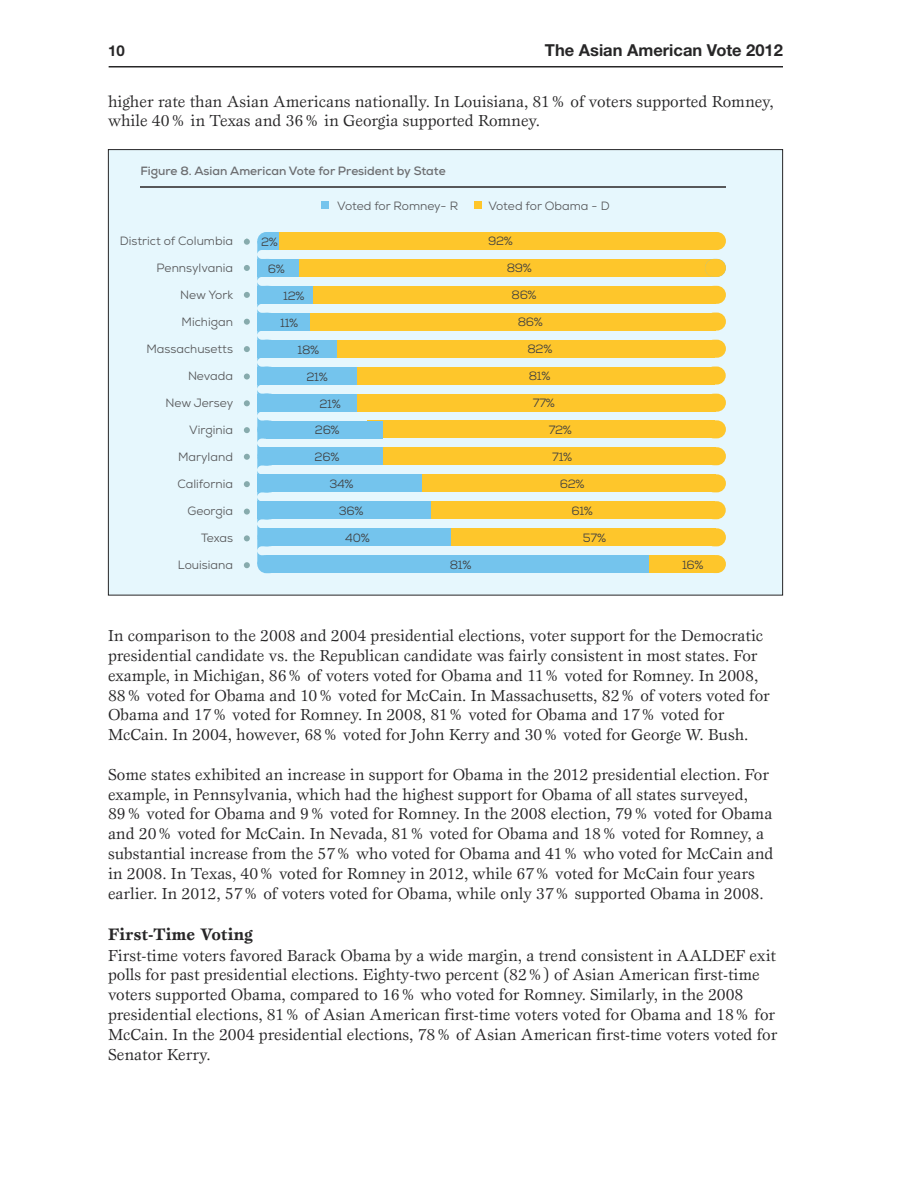
<style>
.page{position:relative;width:918px;height:1188px;background:#fff}
.page>*{position:absolute;margin:0;border:0;box-sizing:border-box;transform-origin:0 0}
.t1{font:700 17.25px "Esprit";color:#272627}
.t2{font:16.5px/19.8px "Esprit";color:#272627}
.t3{font:700 16.5px "Helvetica Neue";color:#272627}
.t4{font:700 15px "Helvetica Neue";color:#272627}
.t5{font:12px "Nexa";color:#57585a}
.t6{font:12px "Nexa";letter-spacing:-.025em;color:#3e3e3f}
.t7{font:700 12px "Nexa";color:#6c6d70}
</style>
<div class="page">
<hr style="left:109px;top:66px;width:674px;height:2px;background:#272627">
<div style="left:108px;top:150px;width:675px;height:445px;background:#e6f7fd"></div>
<div style="left:283px;top:259px;width:432px;height:18px;background:#fec62b"></div>
<hr style="left:140px;top:186px;width:586px;height:2px;background:#57585a">
<div style="left:276px;top:232px;width:439px;height:18px;background:#fec62b"></div>
<div style="left:268px;top:232px;width:10px;height:18px;background:#74c4ed"></div>
<svg style="left:244px;top:239px;width:6px;height:6px"></svg>
<svg style="left:244px;top:265px;width:6px;height:6px"></svg>
<svg style="left:244px;top:292px;width:6px;height:6px"></svg>
<svg style="left:244px;top:319px;width:6px;height:6px"></svg>
<svg style="left:244px;top:400px;width:6px;height:6px"></svg>
<svg style="left:244px;top:427px;width:6px;height:6px"></svg>
<svg style="left:244px;top:346px;width:6px;height:6px"></svg>
<svg style="left:244px;top:374px;width:6px;height:6px"></svg>
<svg style="left:244px;top:454px;width:6px;height:6px"></svg>
<svg style="left:244px;top:535px;width:6px;height:6px"></svg>
<svg style="left:244px;top:562px;width:6px;height:6px"></svg>
<svg style="left:244px;top:481px;width:6px;height:6px"></svg>
<svg style="left:244px;top:509px;width:6px;height:6px"></svg>
<div style="left:257px;top:232px;width:21px;height:18px;background:#74c4ed;border-radius:9px"></div>
<div style="left:705px;top:232px;width:21px;height:18px;background:#fec62b;border-radius:9px"></div>
<div style="left:705px;top:259px;width:21px;height:18px;background:#fec62b;border-radius:9px"></div>
<div style="left:305px;top:313px;width:410px;height:18px;background:#fec62b"></div>
<div style="left:258px;top:313px;width:52px;height:18px;background:#74c4ed"></div>
<div style="left:335px;top:340px;width:380px;height:18px;background:#fec62b"></div>
<div style="left:258px;top:340px;width:79px;height:18px;background:#74c4ed"></div>
<div style="left:351px;top:367px;width:364px;height:18px;background:#fec62b"></div>
<div style="left:258px;top:367px;width:99px;height:18px;background:#74c4ed"></div>
<div style="left:349px;top:394px;width:366px;height:18px;background:#fec62b"></div>
<div style="left:258px;top:394px;width:99px;height:18px;background:#74c4ed"></div>
<div style="left:368px;top:420px;width:347px;height:18px;background:#fec62b"></div>
<div style="left:266px;top:421px;width:116px;height:18px;background:#74c4ed"></div>
<div style="left:258px;top:259px;width:41px;height:18px;background:#74c4ed"></div>
<div style="left:308px;top:286px;width:407px;height:18px;background:#fec62b"></div>
<div style="left:258px;top:286px;width:55px;height:18px;background:#74c4ed"></div>
<div style="left:322px;top:202px;width:7px;height:7px;background:#74c4ed"></div>
<div style="left:475px;top:202px;width:7px;height:7px;background:#fec62b"></div>
<div style="left:705px;top:286px;width:21px;height:18px;background:#fec62b;border-radius:9px"></div>
<div style="left:705px;top:313px;width:21px;height:18px;background:#fec62b;border-radius:9px"></div>
<div style="left:705px;top:340px;width:21px;height:18px;background:#fec62b;border-radius:9px"></div>
<div style="left:705px;top:367px;width:21px;height:18px;background:#fec62b;border-radius:9px"></div>
<div style="left:705px;top:394px;width:21px;height:18px;background:#fec62b;border-radius:9px"></div>
<div style="left:705px;top:420px;width:21px;height:18px;background:#fec62b;border-radius:9px"></div>
<svg style="left:257px;top:241px;width:12px;height:320px"></svg>
<div style="left:257px;top:555px;width:21px;height:18px;background:#74c4ed;border-radius:9px"></div>
<div style="left:330px;top:447px;width:385px;height:18px;background:#fec62b"></div>
<div style="left:258px;top:447px;width:124px;height:18px;background:#74c4ed"></div>
<div style="left:346px;top:474px;width:369px;height:18px;background:#fec62b"></div>
<div style="left:258px;top:474px;width:164px;height:18px;background:#74c4ed"></div>
<div style="left:351px;top:501px;width:364px;height:18px;background:#fec62b"></div>
<div style="left:258px;top:501px;width:173px;height:18px;background:#74c4ed"></div>
<div style="left:402px;top:528px;width:313px;height:18px;background:#fec62b"></div>
<div style="left:258px;top:528px;width:192px;height:18px;background:#74c4ed"></div>
<div style="left:496px;top:555px;width:219px;height:18px;background:#fec62b"></div>
<div style="left:266px;top:555px;width:383px;height:18px;background:#74c4ed"></div>
<div style="left:705px;top:447px;width:21px;height:18px;background:#fec62b;border-radius:9px"></div>
<div style="left:705px;top:474px;width:21px;height:18px;background:#fec62b;border-radius:9px"></div>
<div style="left:705px;top:501px;width:21px;height:18px;background:#fec62b;border-radius:9px"></div>
<div style="left:705px;top:528px;width:21px;height:18px;background:#fec62b;border-radius:9px"></div>
<div style="left:705px;top:555px;width:21px;height:18px;background:#fec62b;border-radius:9px"></div>
<p class="t4" style="left:108px;top:37px;width:18px">10</p>
<p class="t3" style="left:545px;top:35px;width:240px">The Asian American Vote 2012</p>
<p class="t2" style="left:108px;top:92px;width:667px">higher rate than Asian Americans nationally. In Louisiana, 81% of voters supported Romney, while 40% in Texas and 36% in Georgia supported Romney.</p>
<p class="t7" style="left:140px;top:166px;width:307px">Figure 8. Asian American Vote for President by State</p>
<p class="t5" style="left:337px;top:201px;width:122px">Voted for Romney- R</p>
<p class="t5" style="left:488px;top:201px;width:123px">Voted for Obama - D</p>
<p class="t6" style="left:488px;top:237px;width:26px">92%</p>
<p class="t5" style="left:120px;top:236px;width:115px">District of Columbia</p>
<p class="t6" style="left:261px;top:238px;width:18px">2%</p>
<p class="t5" style="left:157px;top:263px;width:78px">Pennsylvania</p>
<p class="t5" style="left:180px;top:290px;width:54px">New York</p>
<p class="t5" style="left:182px;top:317px;width:53px">Michigan</p>
<p class="t5" style="left:146px;top:344px;width:88px">Massachusetts</p>
<p class="t5" style="left:188px;top:371px;width:46px">Nevada</p>
<p class="t5" style="left:166px;top:398px;width:69px">New Jersey</p>
<p class="t5" style="left:189px;top:425px;width:45px">Virginia</p>
<p class="t5" style="left:178px;top:452px;width:56px">Maryland</p>
<p class="t5" style="left:177px;top:479px;width:57px">California</p>
<p class="t5" style="left:187px;top:506px;width:47px">Georgia</p>
<p class="t5" style="left:201px;top:533px;width:33px">Texas</p>
<p class="t5" style="left:178px;top:560px;width:57px">Louisiana</p>
<p class="t6" style="left:507px;top:264px;width:27px">89%</p>
<p class="t6" style="left:512px;top:291px;width:27px">86%</p>
<p class="t6" style="left:268px;top:265px;width:19px">6%</p>
<p class="t6" style="left:283px;top:291px;width:23px">12%</p>
<p class="t6" style="left:518px;top:318px;width:27px">86%</p>
<p class="t6" style="left:528px;top:345px;width:26px">82%</p>
<p class="t6" style="left:529px;top:372px;width:23px">81%</p>
<p class="t6" style="left:533px;top:399px;width:23px">77%</p>
<p class="t6" style="left:549px;top:425px;width:25px">72%</p>
<p class="t6" style="left:280px;top:318px;width:20px">11%</p>
<p class="t6" style="left:297px;top:345px;width:23px">18%</p>
<p class="t6" style="left:306px;top:372px;width:23px">21%</p>
<p class="t6" style="left:319px;top:399px;width:23px">21%</p>
<p class="t6" style="left:315px;top:426px;width:26px">26%</p>
<p class="t6" style="left:552px;top:452px;width:22px">71%</p>
<p class="t6" style="left:560px;top:480px;width:26px">62%</p>
<p class="t6" style="left:571px;top:506px;width:23px">61%</p>
<p class="t6" style="left:583px;top:533px;width:25px">57%</p>
<p class="t6" style="left:315px;top:453px;width:26px">26%</p>
<p class="t6" style="left:330px;top:480px;width:26px">34%</p>
<p class="t6" style="left:339px;top:507px;width:26px">36%</p>
<p class="t6" style="left:345px;top:534px;width:26px">40%</p>
<p class="t6" style="left:450px;top:561px;width:23px">81%</p>
<p class="t6" style="left:682px;top:560px;width:23px">16%</p>
<p class="t2" style="left:108px;top:627px;width:663px">In comparison to the 2008 and 2004 presidential elections, voter support for the Democratic presidential candidate vs. the Republican candidate was fairly consistent in most states. For example, in Michigan, 86% of voters voted for Obama and 11% voted for Romney. In 2008, 88% voted for Obama and 10% voted for McCain. In Massachusetts, 82% of voters voted for Obama and 17% voted for Romney. In 2008, 81% voted for Obama and 17% voted for McCain. In 2004, however, 68% voted for John Kerry and 30% voted for George W. Bush.</p>
<p class="t2" style="left:108px;top:766px;width:667px">Some states exhibited an increase in support for Obama in the 2012 presidential election. For example, in Pennsylvania, which had the highest support for Obama of all states surveyed, 89% voted for Obama and 9% voted for Romney. In the 2008 election, 79% voted for Obama and 20% voted for McCain. In Nevada, 81% voted for Obama and 18% voted for Romney, a substantial increase from the 57% who voted for Obama and 41% who voted for McCain and in 2008. In Texas, 40% voted for Romney in 2012, while 67% voted for McCain four years earlier. In 2012, 57% of voters voted for Obama, while only 37% supported Obama in 2008.</p>
<p class="t1" style="left:108px;top:928px;width:146px">First-Time Voting</p>
<p class="t2" style="left:108px;top:947px;width:671px">First-time voters favored Barack Obama by a wide margin, a trend consistent in AALDEF exit polls for past presidential elections. Eighty-two percent (82%) of Asian American first-time voters supported Obama, compared to 16% who voted for Romney. Similarly, in the 2008 presidential elections, 81% of Asian American first-time voters voted for Obama and 18% for McCain. In the 2004 presidential elections, 78% of Asian American first-time voters voted for Senator Kerry.</p>
</div>
